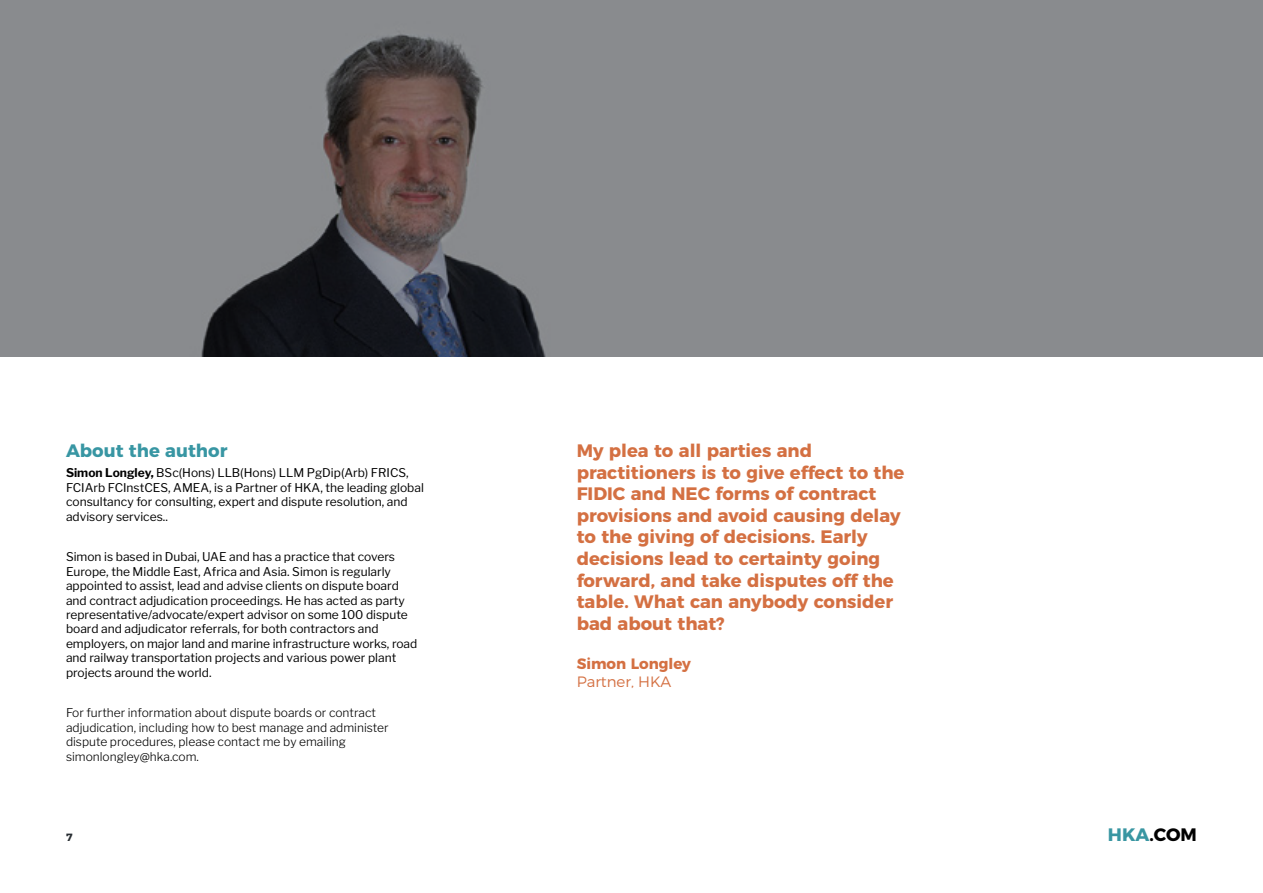
<style>
.page{position:relative;width:1263px;height:893px;background:#fff}
.page>*{position:absolute;margin:0;border:0;box-sizing:border-box;transform-origin:0 0}
.t1{font:700 18px/21.6px "Montserrat";color:#d47042}
.t2{font:700 18px "Montserrat";color:#3896a3}
.t3{font:700 18px "Montserrat";color:#000}
.t4{font:700 15px "Montserrat";color:#d47042}
.t5{font:300 15px "Montserrat";color:#d47042}
.t6{font:12px/14.4px "Libre Franklin";color:#000}
.t7{font:300 12px/14.4px "Libre Franklin";color:#000}
.t8{font:700 10.5px "Montserrat";color:#292e33}
.s1{font-weight:700}
.s2{color:#3996a2}
</style>
<div class="page">
<svg style="left:0;top:0;width:1263px;height:356px;background:#7e7f82"></svg>
<h1 class="t2" style="left:66px;top:436px;width:163px">About the author</h1>
<p class="t6" style="left:66px;top:466px;width:359px"><span class="s1">Simon Longley,</span> BSc(Hons) LLB(Hons) LLM PgDip(Arb) FRICS, FCIArb FCInstCES, AMEA, is a Partner of HKA, the leading global consultancy for consulting, expert and dispute resolution, and advisory services..</p>
<p class="t6" style="left:66px;top:550px;width:353px">Simon is based in Dubai, UAE and has a practice that covers Europe, the Middle East, Africa and Asia. Simon is regularly appointed to assist, lead and advise clients on dispute board and contract adjudication proceedings. He has acted as party representative/advocate/expert advisor on some 100 dispute board and adjudicator referrals, for both contractors and employers, on major land and marine infrastructure works, road and railway transportation projects and various power plant projects around the world.</p>
<p class="t7" style="left:66px;top:706px;width:324px">For further information about dispute boards or contract adjudication, including how to best manage and administer dispute procedures, please contact me by emailing simonlongley@hka.com.</p>
<p class="t1" style="left:577px;top:438px;width:329px">My plea to all parties and practitioners is to give effect to the<br>FIDIC and NEC forms of contract provisions and avoid causing delay to the giving of decisions. Early decisions lead to certainty going forward, and take disputes off the table. What can anybody consider bad about that?</p>
<p class="t4" style="left:577px;top:652px;width:116px">Simon Longley</p>
<p class="t5" style="left:577px;top:673px;width:96px">Partner, HKA</p>
<p class="t8" style="left:66px;top:829px;width:8px">7</p>
<h1 class="t3" style="left:1108px;top:820px;width:90px"><span class="s2">HKA</span>.COM</h1>
</div>
